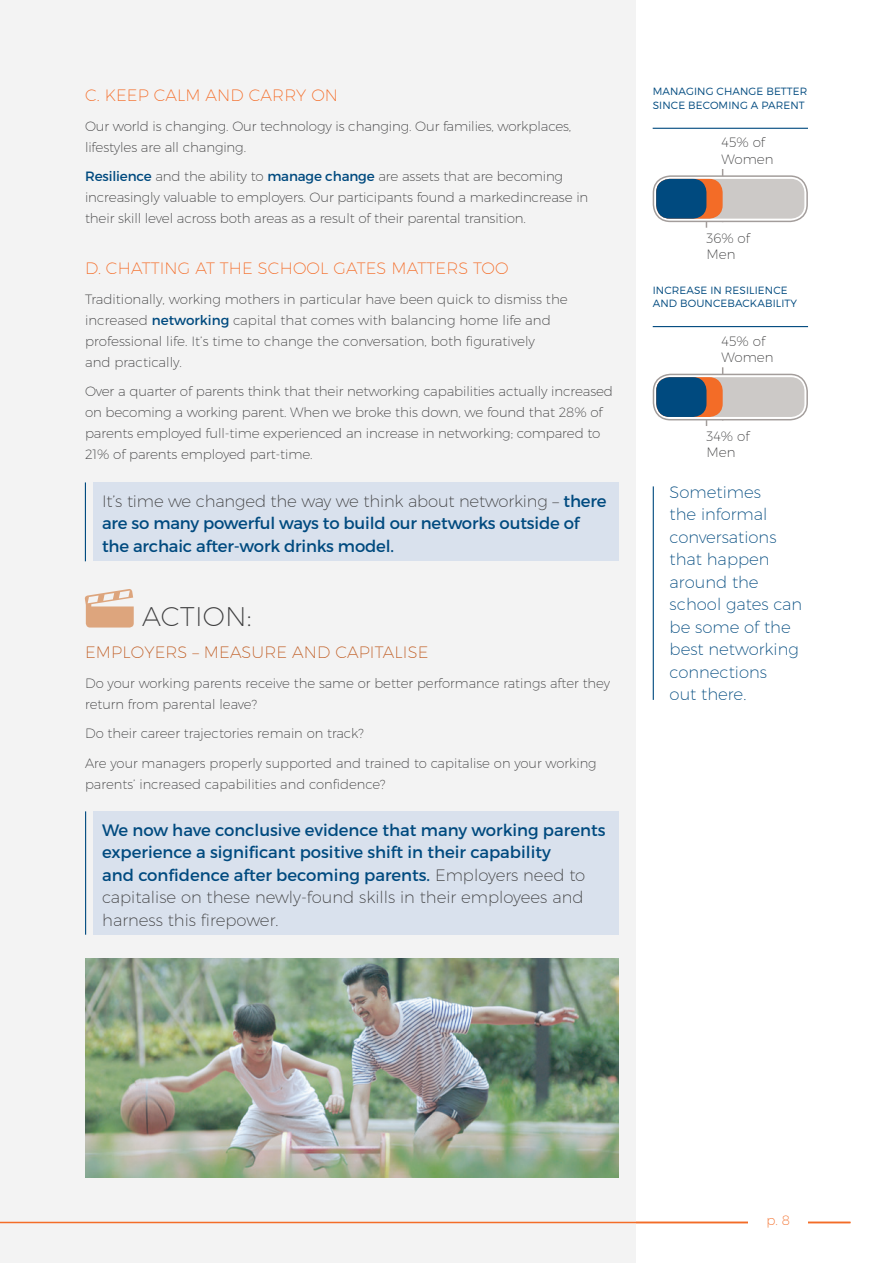
<style>
.page{position:relative;width:893px;height:1263px;background:#fff}
.page>*{position:absolute;margin:0;border:0;box-sizing:border-box;transform-origin:0 0}
.t1{font:200 27px "Montserrat";letter-spacing:.01em;color:#3e3e3f}
.t2{font:16.5px/22.5px "Montserrat";color:#004a7f}
.t3{font:200 16.5px/22.5px "Montserrat";color:#004a7f}
.t4{font:200 16.5px "Montserrat";letter-spacing:.01em;color:#f36c27}
.t5{font:200 16.5px "Montserrat";letter-spacing:.01em;color:#c15f26}
.t6{font:200 13.5px/21px "Montserrat";letter-spacing:-.01em;color:#3e3e3f}
.t7{font:200 13.5px "Montserrat";color:#f36c27}
.t8{font:300 10.5px/13.5px "Montserrat";letter-spacing:.01em;color:#004a7f}
.s1{font-weight:400;color:#004a7f}
.s2{font-weight:200;color:#3e3e3f}
</style>
<div class="page">
<div style="left:0;top:0;width:636px;height:1263px;background:#f3f3f3"></div>
<img style="left:85px;top:959px;width:533px;height:219px">
<div style="left:94px;top:811px;width:525px;height:124px;background:#d9e1ed"></div>
<hr style="left:85px;top:811px;width:1px;height:124px;background:#004a7f">
<div style="left:94px;top:482px;width:525px;height:79px;background:#d9e1ed"></div>
<hr style="left:85px;top:482px;width:1px;height:79px;background:#004a7f">
<hr style="left:0;top:1222px;width:850px;height:1px;background:#f36c27">
<div style="left:748px;top:1208px;width:60px;height:25px;background:#fff"></div>
<hr style="left:706px;top:377px;width:1px;height:49px;background:#a39d9b">
<hr style="left:722px;top:367px;width:1px;height:53px;background:#a39d9b">
<svg style="left:653px;top:374px;width:154px;height:46px"></svg>
<div style="left:653px;top:374px;width:155px;height:46px;border:2px solid #a39d9b;border-radius:17px"></div>
<div style="left:657px;top:378px;width:147px;height:38px;background:#ccc9c7;border-radius:13px"></div>
<div style="left:656px;top:377px;width:148px;height:40px;border:2px solid #ccc9c7;border-radius:13px"></div>
<div style="left:657px;top:378px;width:65px;height:38px;background:#f36c27;border-radius:13px"></div>
<div style="left:656px;top:377px;width:67px;height:40px;border:2px solid #f36c27;border-radius:13px"></div>
<div style="left:657px;top:378px;width:49px;height:38px;background:#004a7f;border-radius:13px"></div>
<div style="left:656px;top:377px;width:50px;height:40px;border:2px solid #004a7f;border-radius:13px"></div>
<hr style="left:653px;top:326px;width:155px;height:1px;background:#004a7f">
<hr style="left:706px;top:179px;width:1px;height:49px;background:#a39d9b">
<hr style="left:722px;top:169px;width:1px;height:53px;background:#a39d9b">
<svg style="left:653px;top:176px;width:154px;height:45px"></svg>
<div style="left:653px;top:175px;width:155px;height:47px;border:2px solid #a39d9b;border-radius:17px"></div>
<div style="left:657px;top:180px;width:147px;height:38px;background:#ccc9c7;border-radius:13px"></div>
<div style="left:656px;top:179px;width:148px;height:40px;border:2px solid #ccc9c7;border-radius:13px"></div>
<div style="left:657px;top:180px;width:65px;height:38px;background:#f36c27;border-radius:13px"></div>
<div style="left:656px;top:179px;width:67px;height:40px;border:2px solid #f36c27;border-radius:13px"></div>
<div style="left:657px;top:180px;width:49px;height:38px;background:#004a7f;border-radius:13px"></div>
<div style="left:656px;top:179px;width:50px;height:40px;border:2px solid #004a7f;border-radius:13px"></div>
<hr style="left:653px;top:128px;width:155px;height:1px;background:#004a7f">
<svg style="left:84px;top:589px;width:50px;height:38px"></svg>
<hr style="left:653px;top:486px;width:1px;height:214px;background:#004a7f">
<p class="t4" style="left:85px;top:87px;width:254px">C. KEEP CALM AND CARRY ON</p>
<p class="t6" style="left:85px;top:116px;width:488px">Our world is changing. Our technology is changing. Our families, workplaces, lifestyles are all changing.</p>
<p class="t6" style="left:85px;top:166px;width:505px"><span class="s1">Resilience</span> and the ability to <span class="s1">manage change</span> are assets that are becoming increasingly valuable to employers. Our participants found a markedincrease in their skill level across both areas as a result of their parental transition.</p>
<p class="t4" style="left:85px;top:260px;width:425px">D. CHATTING AT THE SCHOOL GATES MATTERS TOO</p>
<p class="t6" style="left:85px;top:289px;width:484px">Traditionally, working mothers in particular have been quick to dismiss the increased <span class="s1">networking</span> capital that comes with balancing home life and professional life. It’s time to change the conversation, both figuratively<br>and practically.</p>
<p class="t6" style="left:85px;top:381px;width:529px">Over a quarter of parents think that their networking capabilities actually increased on becoming a working parent. When we broke this down, we found that 28% of parents employed full-time experienced an increase in networking; compared to 21% of parents employed part-time.</p>
<p class="t2" style="left:102px;top:491px;width:506px"><span class="s2">It’s time we changed the way we think about networking –</span> there are so many powerful ways to build our networks outside of the archaic after-work drinks model.</p>
<h1 class="t1" style="left:142px;top:604px;width:111px">ACTION:</h1>
<p class="t5" style="left:85px;top:644px;width:345px">EMPLOYERS – MEASURE AND CAPITALISE</p>
<p class="t6" style="left:85px;top:673px;width:527px">Do your working parents receive the same or better performance ratings after they return from parental leave?</p>
<p class="t6" style="left:85px;top:719px;width:513px;line-height:29.5px">Do their career trajectories remain on track?<br>Are your managers properly supported and trained to capitalise on your working</p>
<p class="t6" style="left:85px;top:774px;width:302px">parents’ increased capabilities and confidence?</p>
<p class="t2" style="left:102px;top:820px;width:505px">We now have conclusive evidence that many working parents experience a significant positive shift in their capability<br>and confidence after becoming parents. <span class="s2">Employers need to capitalise on these newly-found skills in their employees and harness this firepower.</span></p>
<p class="t8" style="left:653px;top:85px;width:156px">MANAGING CHANGE BETTER<br>SINCE BECOMING A PARENT</p>
<p class="t6" style="left:722px;top:135px;width:53px;line-height:16.5px">45% of<br>Women</p>
<p class="t6" style="left:706px;top:230px;width:45px;line-height:16.5px">36% of<br>Men</p>
<p class="t8" style="left:653px;top:283px;width:146px">INCREASE IN RESILIENCE<br>AND BOUNCEBACKABILITY</p>
<p class="t6" style="left:722px;top:333px;width:53px;line-height:16.5px">45% of<br>Women</p>
<p class="t6" style="left:706px;top:428px;width:45px;line-height:16.5px">34% of<br>Men</p>
<p class="t3" style="left:670px;top:481px;width:134px">Sometimes<br>the informal conversations that happen around the school gates can be some of the best networking connections<br>out there.</p>
<p class="t7" style="left:766px;top:1214px;width:25px">p. 8</p>
</div>
